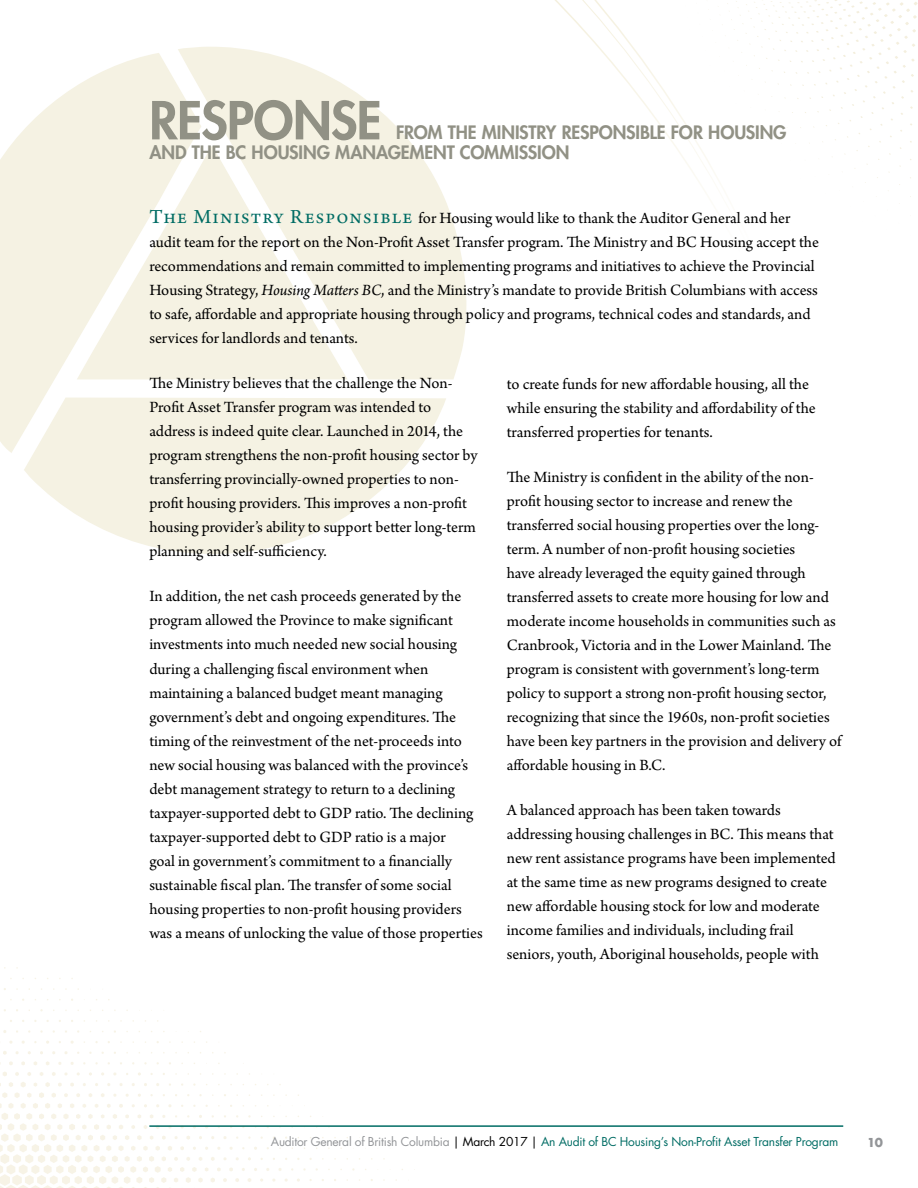
<style>
.page{position:relative;width:918px;height:1188px;background:#fff}
.page>*{position:absolute;margin:0;border:0;box-sizing:border-box;transform-origin:0 0}
.t1{font:800 51px "Futura";letter-spacing:-.015em;color:#919185}
.t2{font:800 18px/19.5px "Futura";letter-spacing:-.005em;color:#919185}
.t3{font:16.5px/24px "Arno Pro";color:#000}
.t4{font:12px "Futura";letter-spacing:-.02em;color:#006c64}
.t5{font:700 12px "Futura";color:#939598}
.s1{font-size:21px;color:#006c64}
.s2{font-style:italic}
.s3{color:#939598}
.s4{color:#000}
</style>
<div class="page">
<svg style="left:859px;top:1px;width:59px;height:203px"></svg>
<svg style="left:0;top:967px;width:415px;height:221px"></svg>
<svg style="left:178px;top:47px;width:289px;height:332px;fill:#f5f2e3"></svg>
<svg style="left:0;top:53px;width:201px;height:400px;fill:#f5f2e3"></svg>
<svg style="left:77px;top:146px;width:271px;height:233px;background:#f6f3e7"></svg>
<svg style="left:24px;top:398px;width:422px;height:156px;fill:#f5f2e3"></svg>
<hr style="left:149px;top:1125px;width:694px;height:2px;background:#006c64">
<h1 class="t1" style="left:149px;top:88px;width:234px">RESPONSE</h1>
<p class="t2" style="left:149px;top:123px;width:639px;text-indent:247px">FROM THE MINISTRY RESPONSIBLE FOR HOUSING<br>AND THE BC HOUSING MANAGEMENT COMMISSION</p>
<p class="t3" style="left:149px;top:207px;width:671px"><span class="s1">The Ministry Responsible</span> for Housing would like to thank the Auditor General and her audit team for the report on the Non-Profit Asset Transfer program. The Ministry and BC Housing accept the recommendations and remain committed to implementing programs and initiatives to achieve the Provincial Housing Strategy, <span class="s2">Housing Matters BC</span>, and the Ministry’s mandate to provide British Columbians with access to safe, affordable and appropriate housing through policy and programs, technical codes and standards, and services for landlords and tenants.</p>
<p class="t3" style="left:149px;top:372px;width:330px">The Ministry believes that the challenge the Non-Profit Asset Transfer program was intended to address is indeed quite clear. Launched in 2014, the program strengthens the non-profit housing sector by transferring provincially-owned properties to non&shy;profit housing providers. This improves a non-profit housing provider’s ability to support better long-term planning and self-sufficiency.</p>
<p class="t3" style="left:149px;top:585px;width:335px">In addition, the net cash proceeds generated by the program allowed the Province to make significant investments into much needed new social housing during a challenging fiscal environment when maintaining a balanced budget meant managing government’s debt and ongoing expenditures. The timing of the reinvestment of the net-proceeds into new social housing was balanced with the province’s debt management strategy to return to a declining taxpayer-supported debt to GDP ratio. The declining taxpayer-supported debt to GDP ratio is a major<br>goal in government’s commitment to a financially sustainable fiscal plan. The transfer of some social housing properties to non-profit housing providers was a means of unlocking the value of those properties</p>
<p class="t3" style="left:507px;top:372px;width:311px">to create funds for new affordable housing, all the while ensuring the stability and affordability of the transferred properties for tenants.</p>
<p class="t3" style="left:507px;top:466px;width:338px">The Ministry is confident in the ability of the non&shy;profit housing sector to increase and renew the transferred social housing properties over the long&shy;term. A number of non-profit housing societies<br>have already leveraged the equity gained through transferred assets to create more housing for low and moderate income households in communities such as Cranbrook, Victoria and in the Lower Mainland. The program is consistent with government’s long-term policy to support a strong non-profit housing sector, recognizing that since the 1960s, non-profit societies have been key partners in the provision and delivery of affordable housing in B.C.</p>
<p class="t3" style="left:507px;top:799px;width:331px">A balanced approach has been taken towards addressing housing challenges in BC. This means that new rent assistance programs have been implemented at the same time as new programs designed to create new affordable housing stock for low and moderate income families and individuals, including frail seniors, youth, Aboriginal households, people with</p>
<p class="t4" style="left:271px;top:1134px;width:569px"><span class="s3">Auditor General of British Columbia</span> <span class="s4">| March 2017 |</span> An Audit of BC Housing’s Non-Profit Asset Transfer Program</p>
<p class="t5" style="left:867px;top:1134px;width:17px">10</p>
</div>
